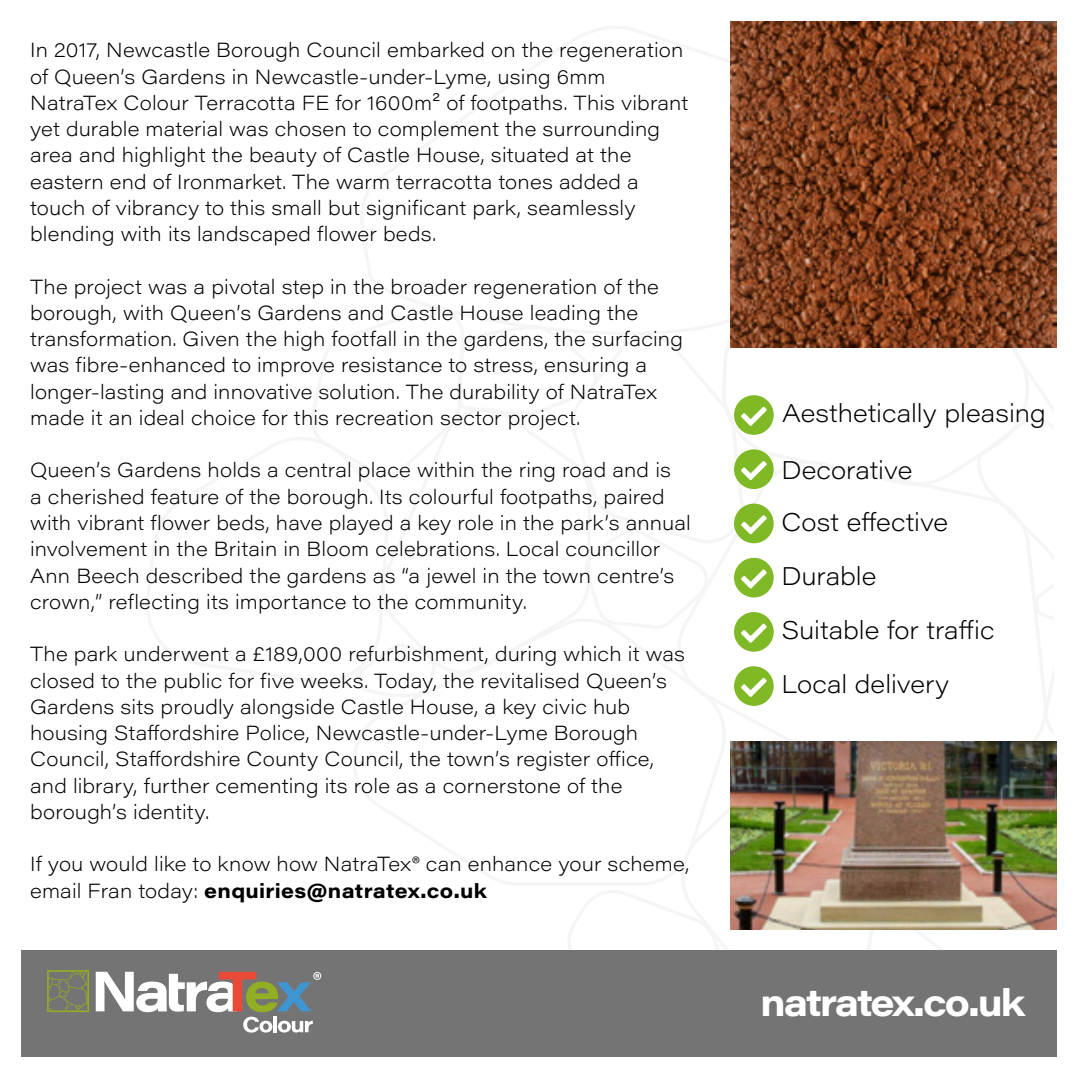
<style>
.page{position:relative;width:1078px;height:1078px;background:#fff}
.page>*{position:absolute;margin:0;border:0;box-sizing:border-box;transform-origin:0 0}
.t1{font:700 37.5px "Acumin Pro Wide";letter-spacing:-.055em;color:#fff}
.t2{font:200 25px/54.2px "Acumin Pro Wide";color:#000}
.t3{font:200 20px/26.2px "Acumin Pro Wide";letter-spacing:.01em;color:#000}
.s1{font-weight:700}
</style>
<div class="page">
<svg style="left:890px;top:928px;width:162px;height:2px"></svg>
<svg style="left:737px;top:928px;width:153px;height:2px"></svg>
<img style="left:730px;top:22px;width:326px;height:326px">
<svg style="left:730px;top:299px;width:43px;height:406px"></svg>
<div style="left:21px;top:950px;width:1035px;height:106px;background:#757474"></div>
<img style="left:730px;top:741px;width:326px;height:187px">
<svg style="left:96px;top:971px;width:225px;height:61px"></svg>
<svg style="left:47px;top:970px;width:42px;height:41px"></svg>
<p class="t3" style="left:30px;top:36px;width:659px">In 2017, Newcastle Borough Council embarked on the regeneration of Queen’s Gardens in Newcastle-under-Lyme, using 6mm NatraTex Colour Terracotta FE for 1600m² of footpaths. This vibrant yet durable material was chosen to complement the surrounding area and highlight the beauty of Castle House, situated at the eastern end of Ironmarket. The warm terracotta tones added a touch of vibrancy to this small but significant park, seamlessly blending with its landscaped flower beds.</p>
<p class="t3" style="left:30px;top:272px;width:654px">The project was a pivotal step in the broader regeneration of the borough, with Queen’s Gardens and Castle House leading the transformation. Given the high footfall in the gardens, the surfacing was fibre-enhanced to improve resistance to stress, ensuring a longer-lasting and innovative solution. The durability of NatraTex made it an ideal choice for this recreation sector project.</p>
<p class="t3" style="left:30px;top:456px;width:662px">Queen’s Gardens holds a central place within the ring road and is<br>a cherished feature of the borough. Its colourful footpaths, paired with vibrant flower beds, have played a key role in the park’s annual involvement in the Britain in Bloom celebrations. Local councillor Ann Beech described the gardens as “a jewel in the town centre’s crown,” reflecting its importance to the community.</p>
<p class="t3" style="left:30px;top:640px;width:656px">The park underwent a £189,000 refurbishment, during which it was closed to the public for five weeks. Today, the revitalised Queen’s Gardens sits proudly alongside Castle House, a key civic hub housing Staffordshire Police, Newcastle-under-Lyme Borough Council, Staffordshire County Council, the town’s register office, and library, further cementing its role as a cornerstone of the borough’s identity.</p>
<p class="t3" style="left:30px;top:850px;width:660px">If you would like to know how NatraTex® can enhance your scheme, email Fran today: <span class="s1">enquiries@natratex.co.uk</span></p>
<p class="t2" style="left:781px;top:385px;width:265px">Aesthetically pleasing</p>
<p class="t2" style="left:781px;top:443px;width:168px;line-height:51.8px">Decorative<br>Cost effective</p>
<p class="t2" style="left:781px;top:548px;width:214px">Durable<br>Suitable for traffic<br>Local delivery</p>
<h1 class="t1" style="left:760px;top:974px;width:266px">natratex.co.uk</h1>
</div>
